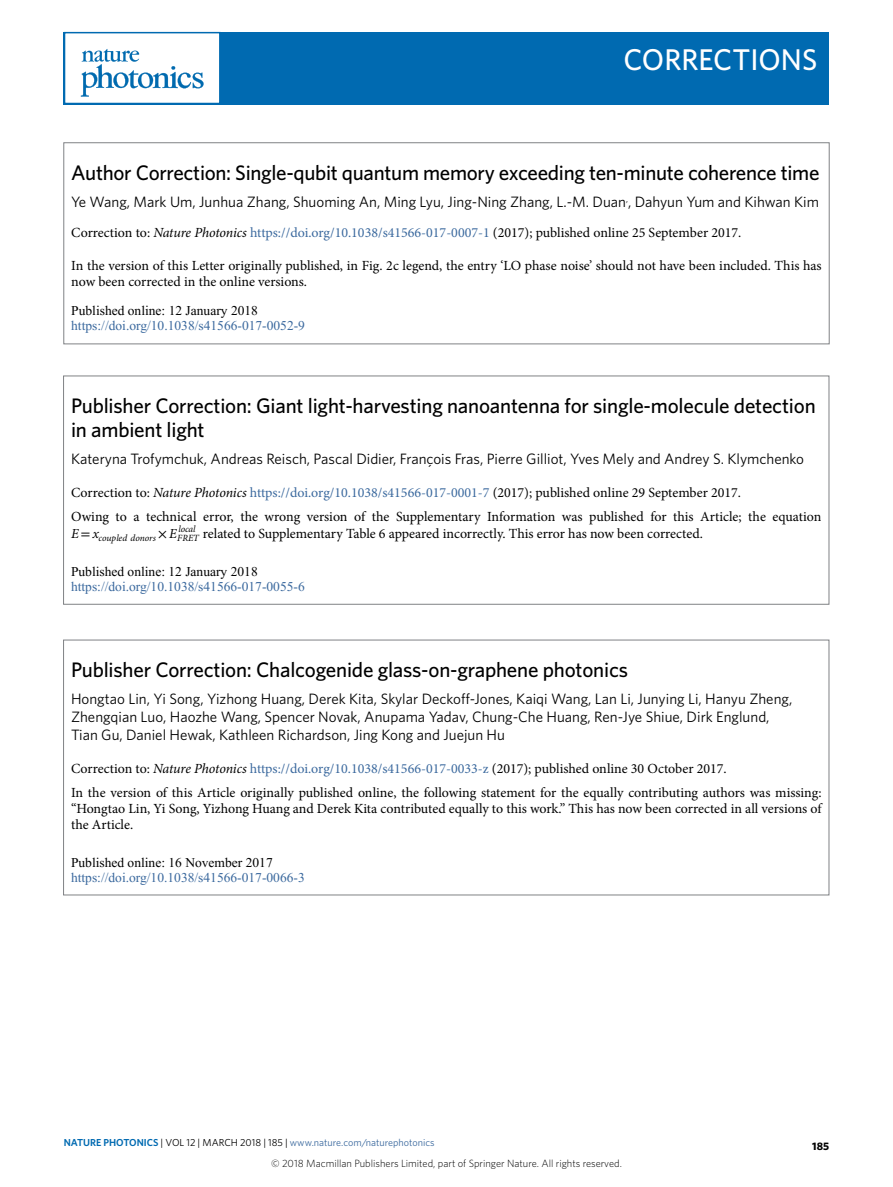
<style>
.page{position:relative;width:893px;height:1187px;background:#fff}
.page>*{position:absolute;margin:0;border:0;box-sizing:border-box;transform-origin:0 0}
.t1{font:500 30px "Whitney";color:#fff}
.t2{font:500 21px/24px "Whitney";letter-spacing:-.01em;color:#000}
.t3{font:15px/18px "Whitney";color:#000}
.t4{font:13.95px/15.8px "Minion Pro";color:#000}
.t5{font:italic 13.8px "Minion Pro";color:#000}
.t6{font:13.8px "STIX General";color:#000}
.t7{font:13.5px "Times New Roman";color:#3b699e}
.t8{font:13.5px "Times New Roman";color:#000}
.t9{font:700 10.8px "Whitney";color:#000}
.t10{font:300 10.5px "Whitney";color:#000}
.t11{font:10.2px "Whitney";color:#3b699e}
.t12{font:italic 9.45px "Minion Pro";letter-spacing:-.01em;color:#000}
.s1{font-style:italic}
.s2{color:#3b699e}
.s3{font-weight:600;color:#006ab1}
.s4{color:#000}
</style>
<div class="page">
<div style="left:64px;top:32px;width:765px;height:72px;background:#006ab1"></div>
<div style="left:64px;top:32px;width:157px;height:72px;background:#fff;border:2px solid #006ab1"></div>
<svg style="left:81px;top:49px;width:123px;height:48px"></svg>
<div style="left:64px;top:142px;width:765px;height:202px;border:1px solid #808285"></div>
<div style="left:63px;top:639px;width:766px;height:256px;border:1px solid #808285"></div>
<h1 class="t1" style="left:624px;top:39px;width:195px">CorrectionS</h1>
<h2 class="t2" style="left:71px;top:160px;width:750px">Author Correction: Single-qubit quantum memory exceeding ten-minute coherence time</h2>
<p class="t3" style="left:71px;top:192px;width:749px">Ye Wang, Mark Um, Junhua Zhang, Shuoming An, Ming Lyu, Jing-Ning Zhang, L.-M. Duan<sup>,</sup>, Dahyun Yum and Kihwan Kim</p>
<p class="t4" style="left:71px;top:225px;width:672px">Correction to: <span class="s1">Nature Photonics</span> <span class="s2">https://doi.org/10.1038/s41566-017-0007-1</span> (2017); published online 25 September 2017.</p>
<p class="t4" style="left:71px;top:258px;width:752px">In the version of this Letter originally published, in Fig. 2c legend, the entry ‘LO phase noise’ should not have been included. This has now been corrected in the online versions.</p>
<p class="t8" style="left:71px;top:302px;width:188px">Published online: 12 January 2018</p>
<p class="t7" style="left:71px;top:317px;width:235px">https://doi.org/10.1038/s41566-017-0052-9</p>
<h2 class="t2" style="left:71px;top:394px;width:746px">Publisher Correction: Giant light-harvesting nanoantenna for single-molecule detection in ambient light</h2>
<p class="t3" style="left:71px;top:449px;width:734px">Kateryna Trofymchuk, Andreas Reisch, Pascal Didier, François Fras, Pierre Gilliot, Yves Mely and Andrey S. Klymchenko</p>
<p class="t4" style="left:71px;top:480px;width:752px;line-height:24.3px">Correction to: <span class="s1">Nature Photonics</span> <span class="s2">https://doi.org/10.1038/s41566-017-0001-7</span> (2017); published online 29 September 2017.<br>Owing to a technical error, the wrong version of the Supplementary Information was published for this Article; the equation</p>
<p class="t5" style="left:71px;top:524px;width:30px">E x</p>
<p class="t4" style="left:179px;top:525px;width:526px"><sup>local</sup> related to Supplementary Table 6 appeared incorrectly. This error has now been corrected.</p>
<p class="t8" style="left:71px;top:562px;width:188px">Published online: 12 January 2018</p>
<p class="t7" style="left:71px;top:577px;width:235px">https://doi.org/10.1038/s41566-017-0055-6</p>
<p class="t6" style="left:81px;top:523px;width:11px">=</p>
<p class="t6" style="left:158px;top:523px;width:10px">×</p>
<p class="t12" style="left:99px;top:532px;width:59px">coupled donors</p>
<p class="t12" style="left:169px;top:532px;width:31px">F<sup>E</sup> RET</p>
<h2 class="t2" style="left:71px;top:657px;width:558px">Publisher Correction: Chalcogenide glass-on-graphene photonics</h2>
<p class="t3" style="left:71px;top:689px;width:723px">Hongtao Lin, Yi Song, Yizhong Huang, Derek Kita, Skylar Deckoff-Jones, Kaiqi Wang, Lan Li, Junying Li, Hanyu Zheng,<br>Zhengqian Luo, Haozhe Wang, Spencer Novak, Anupama Yadav, Chung-Che Huang, Ren-Jye Shiue, Dirk Englund,<br>Tian Gu, Daniel Hewak, Kathleen Richardson, Jing Kong and Juejun Hu</p>
<p class="t4" style="left:71px;top:756px;width:752px;line-height:24.3px">Correction to: <span class="s1">Nature Photonics</span> <span class="s2">https://doi.org/10.1038/s41566-017-0033-z</span> (2017); published online 30 October 2017.<br>In the version of this Article originally published online, the following statement for the equally contributing authors was missing:</p>
<p class="t4" style="left:71px;top:800px;width:752px">“Hongtao Lin, Yi Song, Yizhong Huang and Derek Kita contributed equally to this work.” This has now been corrected in all versions of the Article.</p>
<p class="t8" style="left:71px;top:852px;width:203px">Published online: 16 November 2017</p>
<p class="t7" style="left:71px;top:867px;width:235px">https://doi.org/10.1038/s41566-017-0066-3</p>
<p class="t11" style="left:64px;top:1135px;width:372px"><span class="s3">NATURE PHOTON ICS</span> <span class="s4">| VOL 12 | MARCH 2018 | 185 |</span> www.nature.com/naturephotonics</p>
<p class="t9" style="left:812px;top:1138px;width:18px">185</p>
<p class="t10" style="left:271px;top:1156px;width:352px">© 2018 Macmillan Publishers Limited, part of Springer Nature. All rights reserved.</p>
</div>
